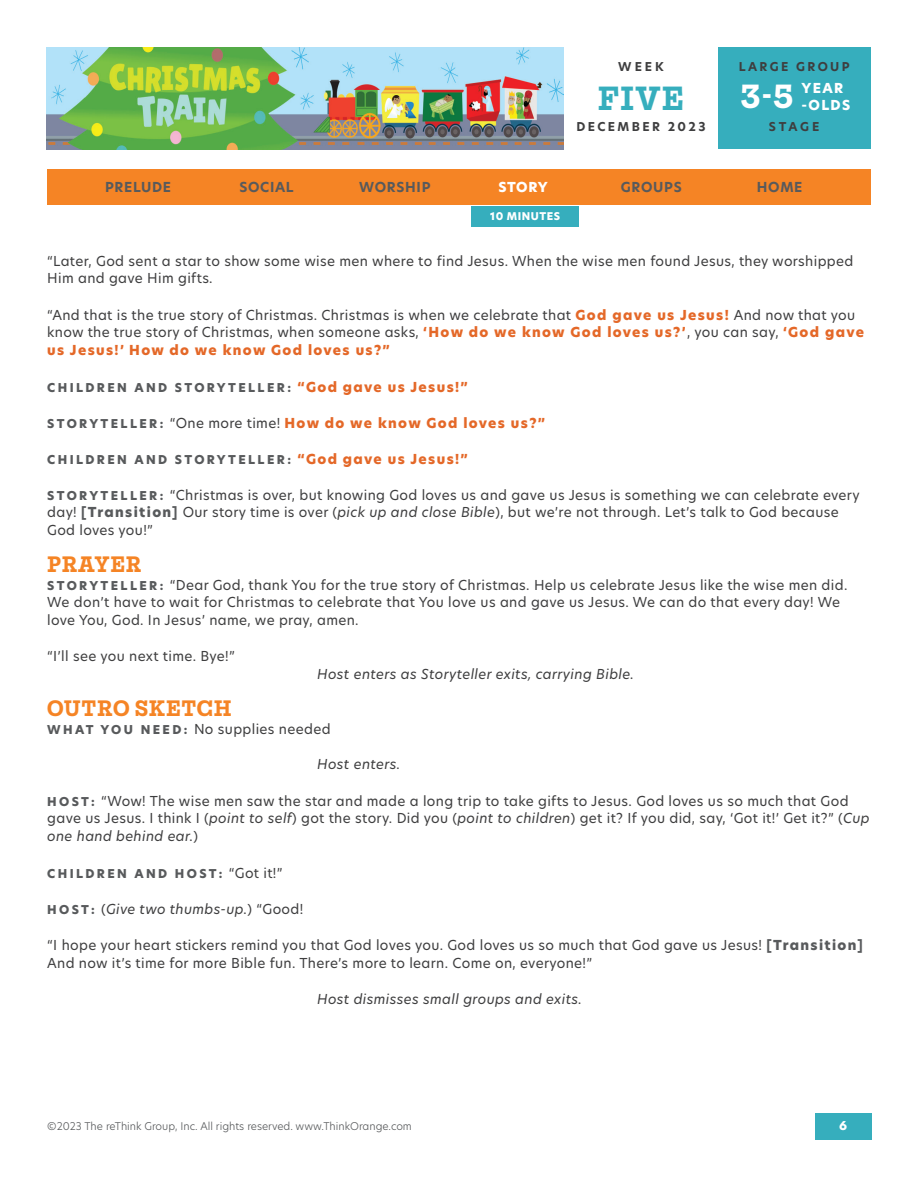
<style>
.page{position:relative;width:918px;height:1188px;background:#fff}
.page>*{position:absolute;margin:0;border:0;box-sizing:border-box;transform-origin:0 0}
.t1{font:700 36px "Mortise";color:#36aebd}
.t2{font:700 36px "Mortise";color:#fff}
.t3{font:700 24px "Mortise";letter-spacing:.025em;color:#f58425}
.t4{font:13.5px/18px "New Hero";letter-spacing:.025em;color:#3e3e3f}
.t5{font:italic 13.5px "New Hero";letter-spacing:.025em;color:#3e3e3f}
.t6{font:800 13.5px "New Hero";letter-spacing:.1em;color:#e46828}
.t7{font:700 13.5px "New Hero";letter-spacing:.05em;color:#585a5c}
.t8{font:800 13.5px/16.2px "New Hero";letter-spacing:.1em;color:#fff}
.t9{font:800 12px "New Hero";letter-spacing:.2em;color:#585a5c}
.t10{font:700 12px "New Hero";letter-spacing:.2em;color:#3e3e3f}
.t11{font:800 12px "New Hero";color:#fff}
.t12{font:300 10.5px "New Hero";color:#585a5c}
.t13{font:800 10.5px "New Hero";letter-spacing:.05em;color:#fff}
.s1{font-weight:800;color:#e46828}
.s2{font-size:13.5px;color:#e46828}
.s3{font-size:12px;color:#585a5c}
.s4{font-weight:400;color:#3e3e3f}
.s5{font-weight:800;font-size:12px;color:#585a5c}
.s6{font-weight:800;color:#585a5c}
.s7{font-style:italic}
.s8{font-weight:400;font-size:13.5px;color:#3e3e3f}
.s9{font-weight:800;font-style:normal;font-size:12px;color:#585a5c}
.s10{font-style:normal}
</style>
<div class="page">
<img style="left:47px;top:47px;width:517px;height:102px">
<div style="left:717px;top:47px;width:154px;height:102px;background:#36aebd"></div>
<div style="left:471px;top:206px;width:108px;height:20px;background:#36aebd"></div>
<div style="left:47px;top:170px;width:824px;height:36px;background:#f58425"></div>
<div style="left:815px;top:1113px;width:57px;height:27px;background:#36aebd"></div>
<p class="t10" style="left:618px;top:59px;width:47px">WEEK</p>
<h1 class="t1" style="left:598px;top:79px;width:88px">FIVE</h1>
<p class="t10" style="left:577px;top:119px;width:131px">DECEMBER 2023</p>
<p class="t10" style="left:739px;top:59px;width:112px">LARGE GROUP</p>
<h1 class="t2" style="left:740px;top:77px;width:55px">3-5</h1>
<p class="t8" style="left:802px;top:80px;width:50px">YEAR -OLDS</p>
<p class="t10" style="left:769px;top:119px;width:52px">STAGE</p>
<p class="t7" style="left:105px;top:177px;width:68px">PRELUDE</p>
<p class="t7" style="left:239px;top:177px;width:56px">SOCIAL</p>
<p class="t7" style="left:359px;top:177px;width:73px">WORSHIP</p>
<p class="t8" style="left:498px;top:179px;width:51px">STORY</p>
<p class="t7" style="left:621px;top:177px;width:62px">GROUPS</p>
<p class="t7" style="left:757px;top:177px;width:47px">HOME</p>
<p class="t13" style="left:490px;top:209px;width:72px">10 MINUTES</p>
<p class="t4" style="left:47px;top:251px;width:808px">“Later, God sent a star to show some wise men where to find Jesus. When the wise men found Jesus, they worshipped<br>Him and gave Him gifts.</p>
<p class="t4" style="left:47px;top:305px;width:818px">“And that is the true story of Christmas. Christmas is when we celebrate that <span class="s1">God gave us Jesus!</span> And now that you know the true story of Christmas, when someone asks, <span class="s1">‘How do we know God loves us?’</span>, you can say, <span class="s1">‘God gave us Jesus!’ How do we know God loves us?”</span></p>
<p class="t9" style="left:47px;top:379px;width:422px">CHILDREN AND STORYTELLER: <span class="s2">“God gave us Jesus!”</span></p>
<p class="t6" style="left:47px;top:413px;width:499px"><span class="s3">STORYTELLER:</span> <span class="s4">“One more time!</span> How do we know God loves us?”</p>
<p class="t9" style="left:47px;top:451px;width:422px">CHILDREN AND STORYTELLER: <span class="s2">“God gave us Jesus!”</span></p>
<p class="t4" style="left:47px;top:485px;width:814px"><span class="s5">S TO RY T E L L E R :</span> “Christmas is over, but knowing God loves us and gave us Jesus is something we can celebrate every day! <span class="s6">[Transition]</span> Our story time is over (<span class="s7">pick up and close Bible</span>), but we’re not through. Let’s talk to God because<br>God loves you!”</p>
<h2 class="t3" style="left:47px;top:551px;width:96px">PRAYER</h2>
<p class="t4" style="left:47px;top:575px;width:802px"><span class="s5">S TO RY T E L L E R :</span> “Dear God, thank You for the true story of Christmas. Help us celebrate Jesus like the wise men did.<br>We don’t have to wait for Christmas to celebrate that You love us and gave us Jesus. We can do that every day! We love You, God. In Jesus’ name, we pray, amen.</p>
<p class="t4" style="left:47px;top:647px;width:189px">“I’ll see you next time. Bye!”</p>
<p class="t5" style="left:317px;top:665px;width:318px">Host enters as Storyteller exits, carrying Bible.</p>
<h2 class="t3" style="left:47px;top:695px;width:186px">OUTRO SKETCH</h2>
<p class="t4" style="left:47px;top:719px;width:285px"><span class="s5">W H AT YO U N E E D :</span> No supplies needed</p>
<p class="t5" style="left:317px;top:755px;width:85px">Host enters.</p>
<p class="t4" style="left:47px;top:791px;width:824px"><span class="s5">H O S T:</span> “Wow! The wise men saw the star and made a long trip to take gifts to Jesus. God loves us so much that God gave us Jesus. I think I (<span class="s7">point to self</span>) got the story. Did you (<span class="s7">point to children</span>) get it? If you did, say, ‘Got it!’ Get it?” (<span class="s7">Cup one hand behind ear.</span>)</p>
<p class="t9" style="left:47px;top:865px;width:237px">CHILDREN AND HOST: <span class="s8">“Got it!”</span></p>
<p class="t5" style="left:47px;top:899px;width:258px"><span class="s9">H O S T:</span> <span class="s10">(</span>Give two thumbs-up.<span class="s10">) “Good!</span></p>
<p class="t4" style="left:47px;top:935px;width:817px">“I hope your heart stickers remind you that God loves you. God loves us so much that God gave us Jesus! <span class="s6">[Transition]<br></span>And now it’s time for more Bible fun. There’s more to learn. Come on, everyone!”</p>
<p class="t5" style="left:317px;top:989px;width:266px">Host dismisses small groups and exits.</p>
<p class="t12" style="left:47px;top:1118px;width:366px">©2023 The reThink Group, Inc. All rights reserved. www.ThinkOrange.com</p>
<p class="t11" style="left:839px;top:1117px;width:9px">6</p>
</div>
